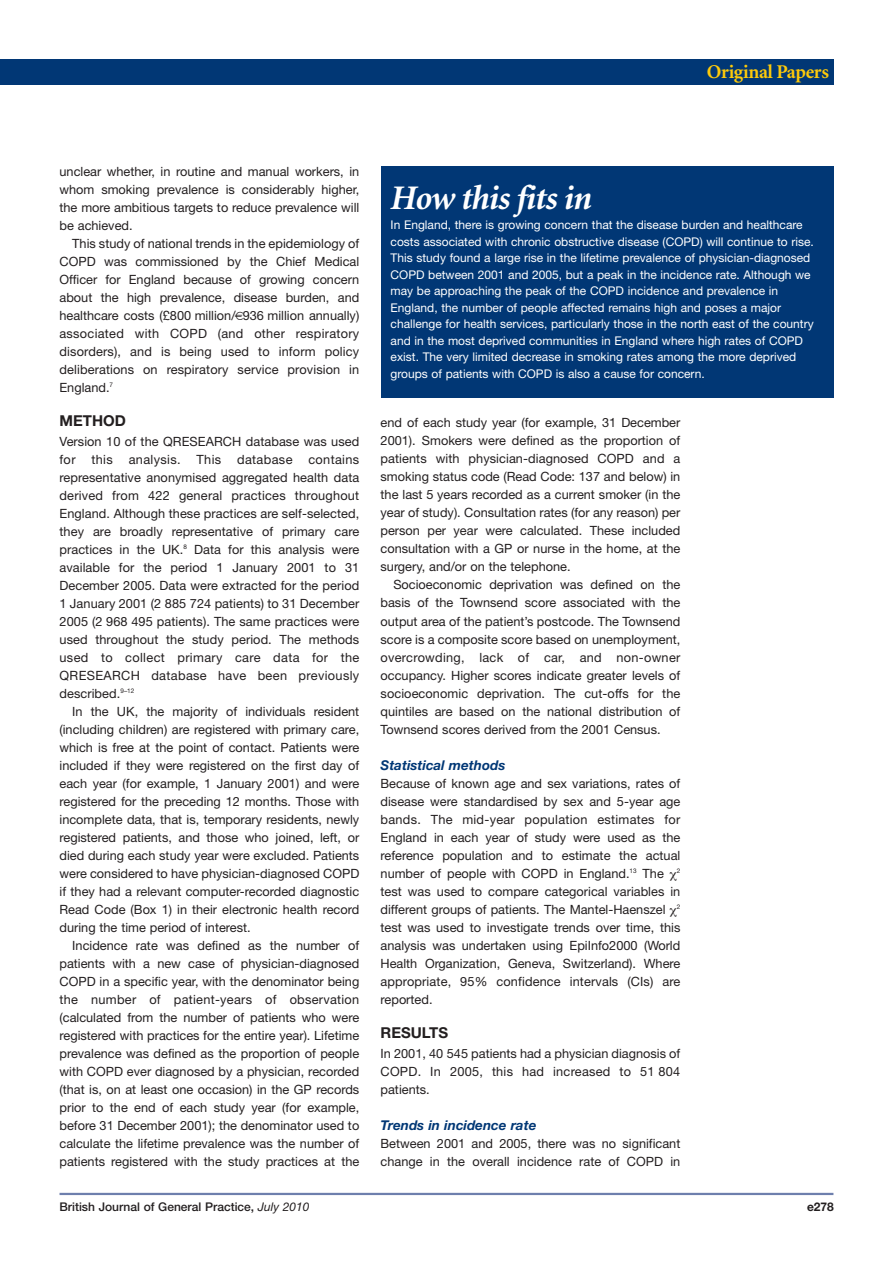
<style>
.page{position:relative;width:893px;height:1263px;background:#fff}
.page>*{position:absolute;margin:0;border:0;box-sizing:border-box;transform-origin:0 0}
.t1{font:italic 700 34.5px "Minion";letter-spacing:-.03em;color:#fff}
.t2{font:700 19.5px "Minion";letter-spacing:-.02em;color:#feca0a}
.t3{font:700 15px "Helvetica Neue";color:#231f20}
.t4{font:italic 700 13.5px "Helvetica Neue";color:#013775}
.t5{font:12.75px/18px "Helvetica Neue";color:#231f20;text-align:justify}
.t6{font:12px/16.5px "Helvetica Neue";color:#fff}
.t7{font:500 12px "Helvetica Neue";color:#231f20}
.t8{font:700 12px "Helvetica Neue";color:#231f20}
.s1{font-weight:400;font-style:italic}
</style>
<div class="page">
<hr style="left:60px;top:1193px;width:773px;height:2px;background:#6e7fad">
<div style="left:381px;top:167px;width:452px;height:231px;background:#013775"></div>
<div style="left:0;top:60px;width:834px;height:25px;background:#013775"></div>
<h2 class="t2" style="left:707px;top:64px;width:124px">Original Papers</h2>
<p class="t5" style="left:60px;top:164px;width:301px">unclear whether, in routine and manual workers, in whom smoking prevalence is considerably higher, the more ambitious targets to reduce prevalence will be achieved.</p>
<p class="t5" style="left:60px;top:236px;width:301px;text-indent:13px">This study of national trends in the epidemiology of COPD was commissioned by the Chief Medical Officer for England because of growing concern about the high prevalence, disease burden, and healthcare costs (£800 million/ 936 million annually) associated with COPD (and other respiratory disorders), and is being used to inform policy deliberations on respiratory service provision in England.<sup>7</sup></p>
<p class="t3" style="left:60px;top:416px;width:68px">METHOD</p>
<p class="t5" style="left:60px;top:434px;width:301px">Version 10 of the QRESEARCH database was used for this analysis. This database contains representative anonymised aggregated health data derived from 422 general practices throughout England. Although these practices are self-selected, they are broadly representative of primary care practices in the UK.<sup>8</sup> Data for this analysis were available for the period 1 January 2001 to 31<br>December 2005. Data were extracted for the period 1 January 2001 (2 885 724 patients) to 31 December 2005 (2 968 495 patients). The same practices were used throughout the study period. The methods used to collect primary care data for the QRESEARCH database have been previously described.<sup>9–12</sup></p>
<p class="t5" style="left:60px;top:704px;width:301px;text-indent:13px">In the UK, the majority of individuals resident (including children) are registered with primary care, which is free at the point of contact. Patients were included if they were registered on the first day of each year (for example, 1 January 2001) and were registered for the preceding 12 months. Those with incomplete data, that is, temporary residents, newly registered patients, and those who joined, left, or died during each study year were excluded. Patients were considered to have physician-diagnosed COPD if they had a relevant computer-recorded diagnostic Read Code (Box 1) in their electronic health record during the time period of interest.</p>
<p class="t5" style="left:60px;top:938px;width:301px;text-indent:13px">Incidence rate was defined as the number of patients with a new case of physician-diagnosed COPD in a specific year, with the denominator being the number of patient-years of observation (calculated from the number of patients who were registered with practices for the entire year). Lifetime prevalence was defined as the proportion of people with COPD ever diagnosed by a physician, recorded (that is, on at least one occasion) in the GP records prior to the end of each study year (for example, before 31 December 2001); the denominator used to calculate the lifetime prevalence was the number of patients registered with the study practices at the</p>
<p class="t7" style="left:60px;top:1202px;width:252px">British Journal of General Practice, <span class="s1">July 2010</span></p>
<h1 class="t1" style="left:391px;top:184px;width:203px">How this fits in</h1>
<p class="t6" style="left:391px;top:218px;width:425px">In England, there is growing concern that the disease burden and healthcare costs associated with chronic obstructive disease (COPD) will continue to rise.<br>This study found a large rise in the lifetime prevalence of physician-diagnosed COPD between 2001 and 2005, but a peak in the incidence rate. Although we may be approaching the peak of the COPD incidence and prevalence in England, the number of people affected remains high and poses a major challenge for health services, particularly those in the north east of the country and in the most deprived communities in England where high rates of COPD exist. The very limited decrease in smoking rates among the more deprived groups of patients with COPD is also a cause for concern.</p>
<p class="t5" style="left:381px;top:415px;width:301px">end of each study year (for example, 31 December 2001). Smokers were defined as the proportion of patients with physician-diagnosed COPD and a smoking status code (Read Code: 137 and below) in the last 5 years recorded as a current smoker (in the year of study). Consultation rates (for any reason) per person per year were calculated. These included consultation with a GP or nurse in the home, at the surgery, and/or on the telephone.</p>
<p class="t5" style="left:381px;top:577px;width:301px;text-indent:13px">Socioeconomic deprivation was defined on the basis of the Townsend score associated with the output area of the patient’s postcode. The Townsend score is a composite score based on unemployment, overcrowding, lack of car, and non-owner occupancy. Higher scores indicate greater levels of socioeconomic deprivation. The cut-offs for the quintiles are based on the national distribution of Townsend scores derived from the 2001 Census.</p>
<p class="t4" style="left:381px;top:760px;width:126px">Statistical methods</p>
<p class="t5" style="left:381px;top:775px;width:301px">Because of known age and sex variations, rates of disease were standardised by sex and 5-year age bands. The mid-year population estimates for England in each year of study were used as the reference population and to estimate the actual number of people with COPD in England.<sup>13</sup> The <sup>2 </sup>test was used to compare categorical variables in different groups of patients. The Mantel-Haenszel <sup>2 </sup>test was used to investigate trends over time, this analysis was undertaken using EpiInfo2000 (World Health Organization, Geneva, Switzerland). Where appropriate, 95% confidence intervals (CIs) are reported.</p>
<p class="t3" style="left:381px;top:1027px;width:69px">RESULTS</p>
<p class="t5" style="left:381px;top:1045px;width:301px">In 2001, 40 545 patients had a physician diagnosis of COPD. In 2005, this had increased to 51 804 patients.</p>
<p class="t4" style="left:381px;top:1120px;width:157px">Trends in incidence rate</p>
<p class="t5" style="left:381px;top:1135px;width:301px">Between 2001 and 2005, there was no significant change in the overall incidence rate of COPD in</p>
<p class="t8" style="left:807px;top:1202px;width:28px">e278</p>
</div>
